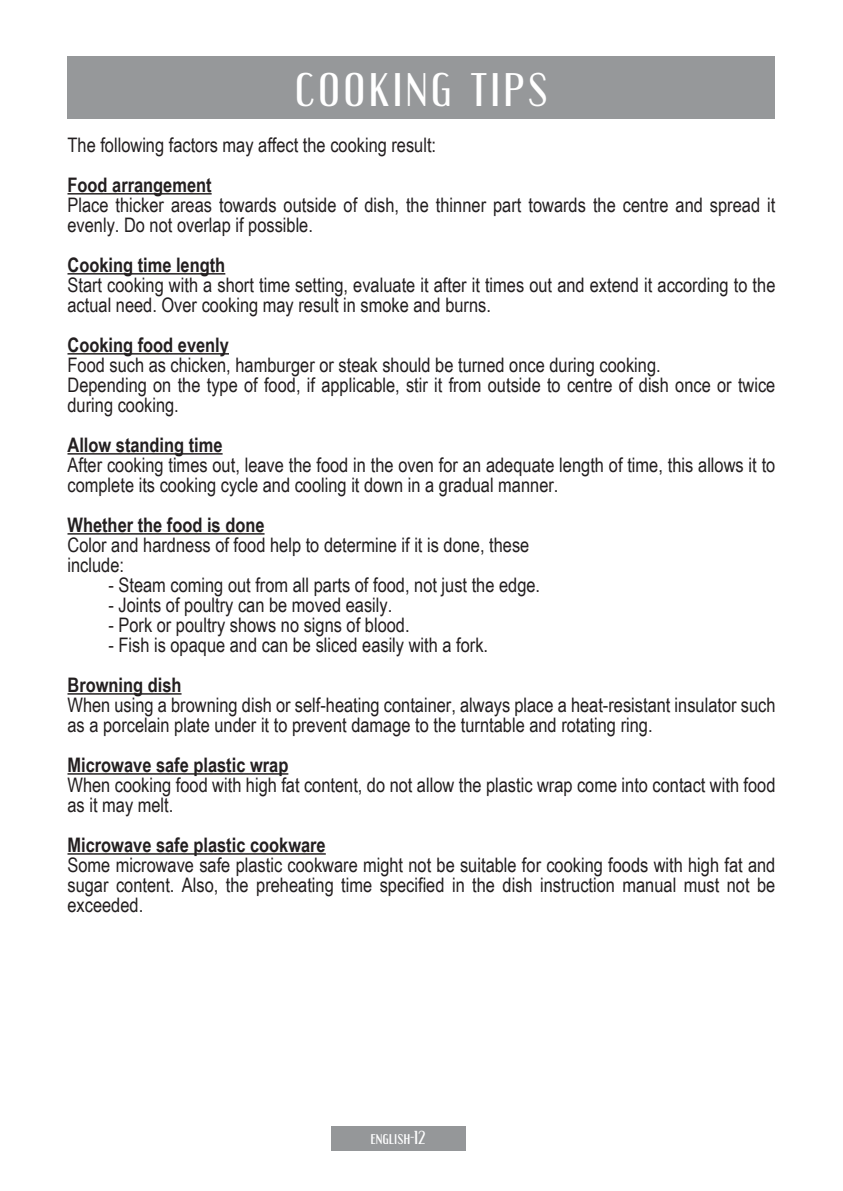
<style>
.page{position:relative;width:843px;height:1191px;background:#fff}
.page>*{position:absolute;margin:0;border:0;box-sizing:border-box;transform-origin:0 0}
.t1{font:40px "Engebrechtre Rg";letter-spacing:.1em;color:#fff}
.t2{font:20px/20px "Arial Narrow";color:#231f20}
.t3{font:700 20px "Arial Narrow";color:#231f20}
.t4{font:16px "Engebrechtre Rg";color:#fff}
</style>
<div class="page">
<div style="left:330px;top:1126px;width:135px;height:24px;background:#959799"></div>
<div style="left:67px;top:57px;width:708px;height:62px;background:#96989a"></div>
<hr style="left:67px;top:193px;width:144px;height:2px;background:#231f20">
<hr style="left:67px;top:273px;width:158px;height:2px;background:#231f20">
<hr style="left:67px;top:353px;width:162px;height:2px;background:#231f20">
<hr style="left:67px;top:453px;width:155px;height:2px;background:#231f20">
<hr style="left:67px;top:533px;width:197px;height:2px;background:#231f20">
<hr style="left:67px;top:693px;width:114px;height:2px;background:#231f20">
<hr style="left:67px;top:773px;width:221px;height:2px;background:#231f20">
<hr style="left:67px;top:853px;width:258px;height:2px;background:#231f20">
<h1 class="t1" style="left:295px;top:65px;width:254px">COOKING TIPS</h1>
<p class="t2" style="left:67px;top:134px;width:370px">The following factors may affect the cooking result:</p>
<p class="t3" style="left:67px;top:169px;width:145px">Food arrangement</p>
<p class="t2" style="left:67px;top:194px;width:709px">Place thicker areas towards outside of dish, the thinner part towards the centre and spread it evenly. Do not overlap if possible.</p>
<p class="t3" style="left:67px;top:249px;width:159px">Cooking time length</p>
<p class="t2" style="left:67px;top:274px;width:709px">Start cooking with a short time setting, evaluate it after it times out and extend it according to the actual need. Over cooking may result in smoke and burns.</p>
<p class="t3" style="left:67px;top:329px;width:163px">Cooking food evenly</p>
<p class="t2" style="left:67px;top:354px;width:709px">Food such as chicken, hamburger or steak should be turned once during cooking.<br>Depending on the type of food, if applicable, stir it from outside to centre of dish once or twice during cooking.</p>
<p class="t3" style="left:67px;top:429px;width:156px">Allow standing time</p>
<p class="t2" style="left:67px;top:454px;width:709px">After cooking times out, leave the food in the oven for an adequate length of time, this allows it to complete its cooking cycle and cooling it down in a gradual manner.</p>
<p class="t3" style="left:67px;top:509px;width:198px">Whether the food is done</p>
<p class="t2" style="left:67px;top:534px;width:463px">Color and hardness of food help to determine if it is done, these include:</p>
<p class="t2" style="left:108px;top:574px;width:433px">- Steam coming out from all parts of food, not just the edge.</p>
<p class="t2" style="left:108px;top:594px;width:285px">- Joints of poultry can be moved easily.</p>
<p class="t2" style="left:108px;top:614px;width:302px">- Pork or poultry shows no signs of blood.</p>
<p class="t2" style="left:108px;top:634px;width:381px">- Fish is opaque and can be sliced easily with a fork.</p>
<p class="t3" style="left:67px;top:669px;width:115px">Browning dish</p>
<p class="t2" style="left:67px;top:694px;width:709px">When using a browning dish or self-heating container, always place a heat-resistant insulator such as a porcelain plate under it to prevent damage to the turntable and rotating ring.</p>
<p class="t3" style="left:67px;top:749px;width:222px">Microwave safe plastic wrap</p>
<p class="t2" style="left:67px;top:774px;width:709px">When cooking food with high fat content, do not allow the plastic wrap come into contact with food as it may melt.</p>
<p class="t3" style="left:67px;top:829px;width:259px">Microwave safe plastic cookware</p>
<p class="t2" style="left:67px;top:854px;width:709px;text-align:justify">Some microwave safe plastic cookware might not be suitable for cooking foods with high fat and sugar content. Also, the preheating time specified in the dish instruction manual must not be exceeded.</p>
<p class="t4" style="left:370px;top:1127px;width:57px">english-12</p>
</div>
